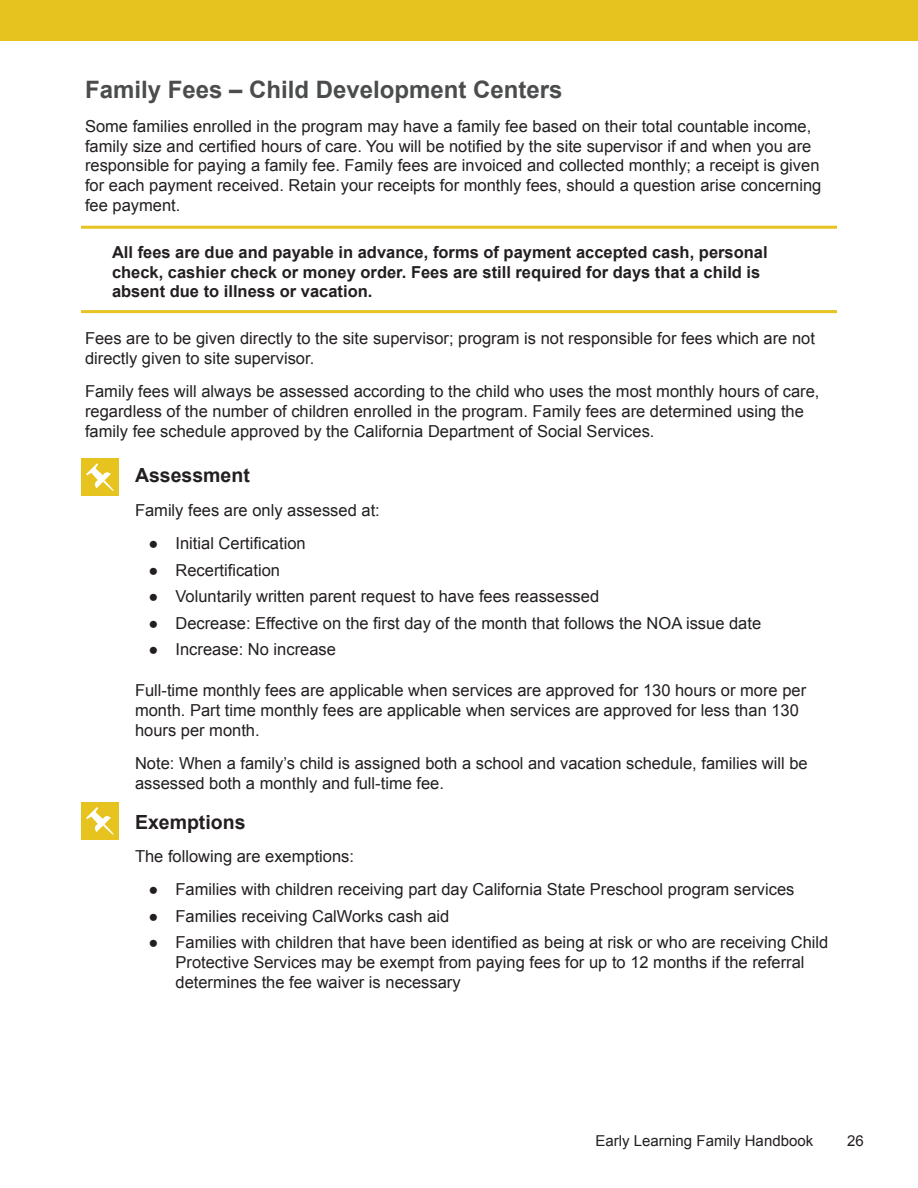
<style>
.page{position:relative;width:918px;height:1188px;background:#fff}
.page>*{position:absolute;margin:0;border:0;box-sizing:border-box;transform-origin:0 0}
.Heading_1{font:700 24px "Arial";color:#4b4c4d}
.Heading_2{font:700 19.5px "Arial";color:#231f20}
.t1{font:16.5px/19.8px "Arial";color:#231f20}
.t2{font:700 16.5px/19.8px "Arial";color:#231f20}
.t3{font:15px "Arial";color:#231f20}
</style>
<div class="page">
<div style="left:0;top:0;width:918px;height:40px;background:#e7c31f"></div>
<hr style="left:81px;top:226px;width:756px;height:3px;background:#e7c31f">
<hr style="left:81px;top:310px;width:756px;height:3px;background:#e7c31f">
<div style="left:81px;top:458px;width:38px;height:38px;background:#e7c31f"></div>
<svg style="left:86px;top:463px;width:28px;height:28px"></svg>
<div style="left:81px;top:802px;width:38px;height:38px;background:#e7c31f"></div>
<svg style="left:86px;top:807px;width:28px;height:28px"></svg>
<p class="Heading_1" style="left:85px;top:74px;width:479px">Family Fees – Child Development Centers</p>
<p class="t1" style="left:85px;top:116px;width:738px">Some families enrolled in the program may have a family fee based on their total countable income, family size and certified hours of care. You will be notified by the site supervisor if and when you are responsible for paying a family fee. Family fees are invoiced and collected monthly; a receipt is given for each payment received. Retain your receipts for monthly fees, should a question arise concerning fee payment.</p>
<p class="t2" style="left:112px;top:243px;width:657px">All fees are due and payable in advance, forms of payment accepted cash, personal check, cashier check or money order. Fees are still required for days that a child is absent due to illness or vacation.</p>
<p class="t1" style="left:85px;top:329px;width:731px">Fees are to be given directly to the site supervisor; program is not responsible for fees which are not directly given to site supervisor.</p>
<p class="t1" style="left:85px;top:382px;width:736px">Family fees will always be assessed according to the child who uses the most monthly hours of care, regardless of the number of children enrolled in the program. Family fees are determined using the family fee schedule approved by the California Department of Social Services.</p>
<p class="Heading_2" style="left:135px;top:463px;width:116px">Assessment</p>
<p class="t1" style="left:135px;top:500px;width:246px">Family fees are only assessed at:</p>
<p class="t1" style="left:148px;top:534px;width:159px">● Initial Certification</p>
<p class="t1" style="left:148px;top:560px;width:133px">● Recertifi cation</p>
<p class="t1" style="left:148px;top:587px;width:452px">● Voluntarily written parent request to have fees reassessed</p>
<p class="t1" style="left:148px;top:613px;width:614px">● Decrease: Effective on the fi rst day of the month that follows the NOA issue date</p>
<p class="t1" style="left:148px;top:640px;width:189px">● Increase: No increase</p>
<p class="t1" style="left:135px;top:681px;width:673px">Full-time monthly fees are applicable when services are approved for 130 hours or more per month. Part time monthly fees are applicable when services are approved for less than 130 hours per month.</p>
<p class="t1" style="left:135px;top:753px;width:674px">Note: When a family’s child is assigned both a school and vacation schedule, families will be assessed both a monthly and full-time fee.</p>
<p class="Heading_2" style="left:135px;top:809px;width:112px">Exemptions</p>
<p class="t1" style="left:135px;top:846px;width:221px">The following are exemptions:</p>
<p class="t1" style="left:148px;top:880px;width:647px">● Families with children receiving part day California State Preschool program services</p>
<p class="t1" style="left:148px;top:906px;width:302px">● Families receiving CalWorks cash aid</p>
<p class="t1" style="left:176px;top:933px;width:654px;text-indent:-27px">● Families with children that have been identified as being at risk or who are receiving Child<br>Protective Services may be exempt from paying fees for up to 12 months if the referral determines the fee waiver is necessary</p>
<p class="t3" style="left:596px;top:1131px;width:219px">Early Learning Family Handbook</p>
<p class="t3" style="left:847px;top:1131px;width:18px">26</p>
</div>
